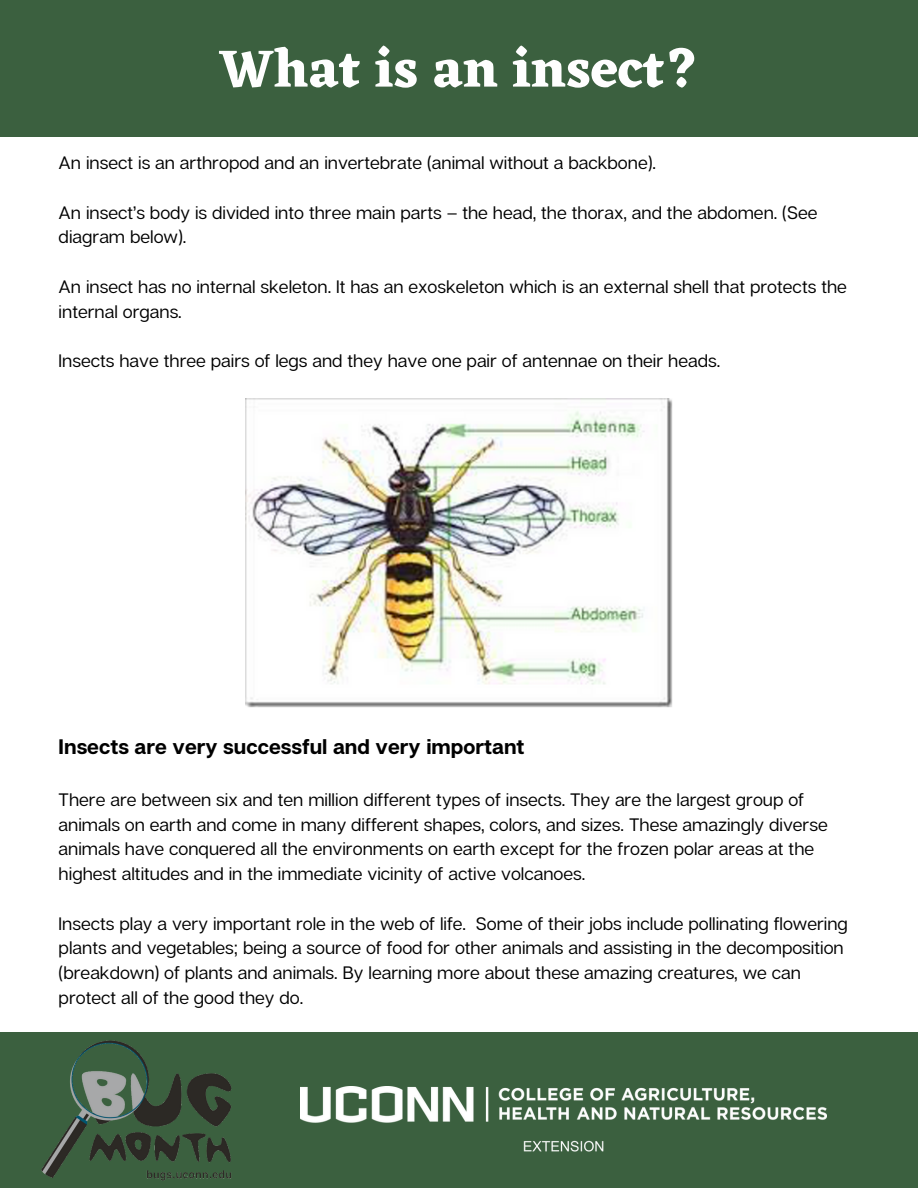
<style>
.page{position:relative;width:918px;height:1188px;background:#fff}
.page>*{position:absolute;margin:0;border:0;box-sizing:border-box;transform-origin:0 0}
.t1{font:700 54px "Eczar";color:#fefefe}
.t2{font:700 21px "Articulat CF";color:#000}
.t3{font:18px/24.8px "Articulat CF";color:#000}
</style>
<div class="page">
<img style="left:245px;top:398px;width:428px;height:310px">
<div style="left:0;top:1033px;width:918px;height:155px;background:#3b603f"></div>
<img style="left:301px;top:1086px;width:525px;height:66px">
<div style="left:0;top:0;width:918px;height:137px;background:#3b603f"></div>
<img style="left:41px;top:1040px;width:191px;height:141px">
<p class="t1" style="left:219px;top:36px;width:482px">What is an insect?</p>
<p class="t3" style="left:59px;top:150px;width:599px">An insect is an arthropod and an invertebrate (animal without a backbone).</p>
<p class="t3" style="left:59px;top:199px;width:760px">An insect’s body is divided into three main parts – the head, the thorax, and the abdomen. (See diagram below).</p>
<p class="t3" style="left:59px;top:274px;width:790px">An insect has no internal skeleton. It has an exoskeleton which is an external shell that protects the internal organs.</p>
<p class="t3" style="left:59px;top:348px;width:663px">Insects have three pairs of legs and they have one pair of antennae on their heads.</p>
<p class="t2" style="left:59px;top:734px;width:467px">Insects are very successful and very important</p>
<p class="t3" style="left:59px;top:787px;width:771px">There are between six and ten million different types of insects. They are the largest group of animals on earth and come in many different shapes, colors, and sizes. These amazingly diverse animals have conquered all the environments on earth except for the frozen polar areas at the highest altitudes and in the immediate vicinity of active volcanoes.</p>
<p class="t3" style="left:59px;top:911px;width:791px">Insects play a very important role in the web of life. Some of their jobs include pollinating flowering plants and vegetables; being a source of food for other animals and assisting in the decomposition (breakdown) of plants and animals. By learning more about these amazing creatures, we can protect all of the good they do.</p>
</div>
